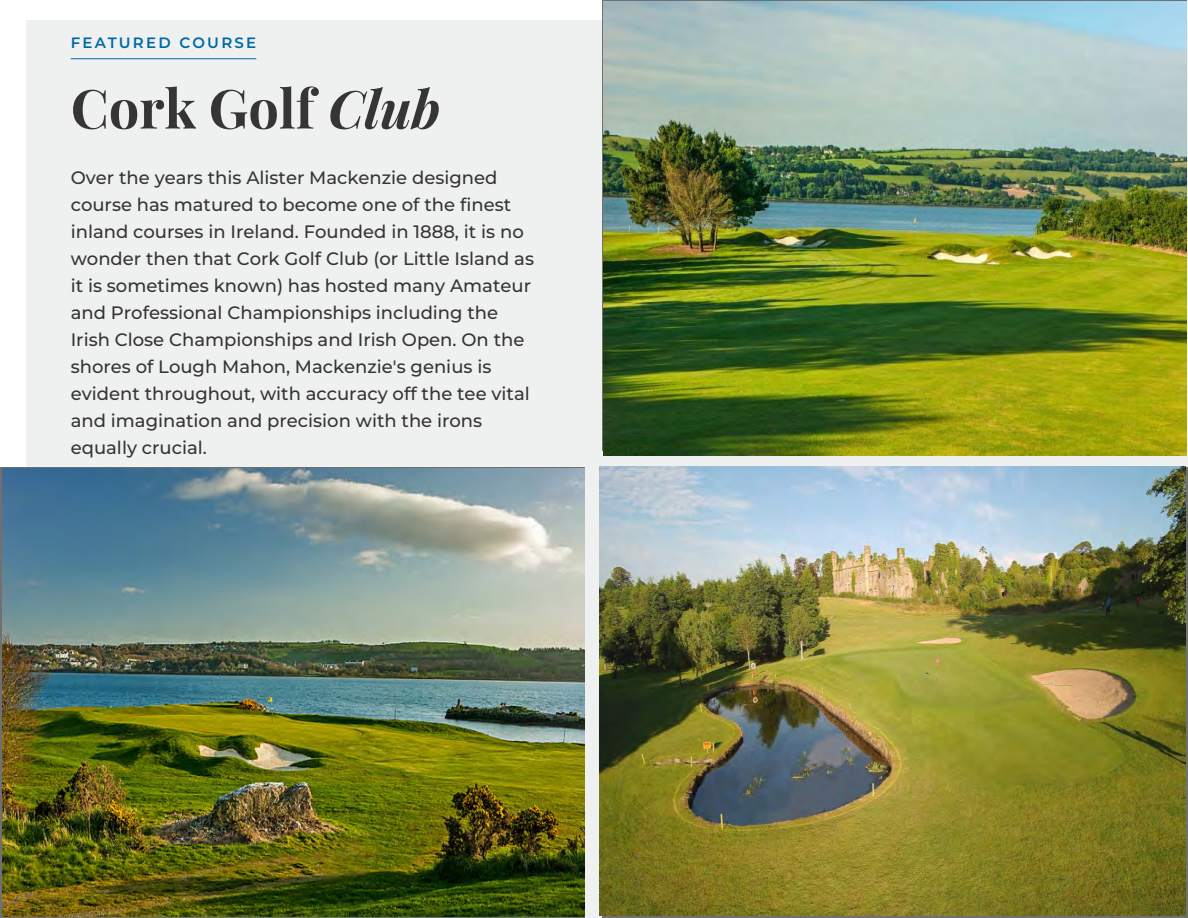
<style>
.page{position:relative;width:1188px;height:918px;background:#fff}
.page>*{position:absolute;margin:0;border:0;box-sizing:border-box;transform-origin:0 0}
.t1{font:700 54px "Playfair Display";color:#353534}
.t2{font:500 18px/27px "Montserrat";color:#353534}
.t3{font:600 15px "Montserrat";letter-spacing:.15em;color:#0069a5}
.s1{font-style:italic;font-size:52.5px}
</style>
<div class="page">
<div style="left:26px;top:20px;width:1162px;height:898px;background:#eff0f0"></div>
<hr style="left:71px;top:58px;width:185px;height:1px;background:#0069a5">
<img style="left:604px;top:2px;width:582px;height:454px">
<img style="left:2px;top:469px;width:582px;height:448px">
<img style="left:600px;top:466px;width:586px;height:449px">
<p class="t3" style="left:71px;top:32px;width:187px">FEATURED COURSE</p>
<h1 class="t1" style="left:71px;top:66px;width:371px">Cork Golf <span class="s1">Club</span></h1>
<p class="t2" style="left:71px;top:164px;width:465px">Over the years this Alister Mackenzie designed course has matured to become one of the finest inland courses in Ireland. Founded in 1888, it is no wonder then that Cork Golf Club (or Little Island as it is sometimes known) has hosted many Amateur and Professional Championships including the Irish Close Championships and Irish Open. On the shores of Lough Mahon, Mackenzie's genius is evident throughout, with accuracy off the tee vital and imagination and precision with the irons equally crucial.</p>
</div>
